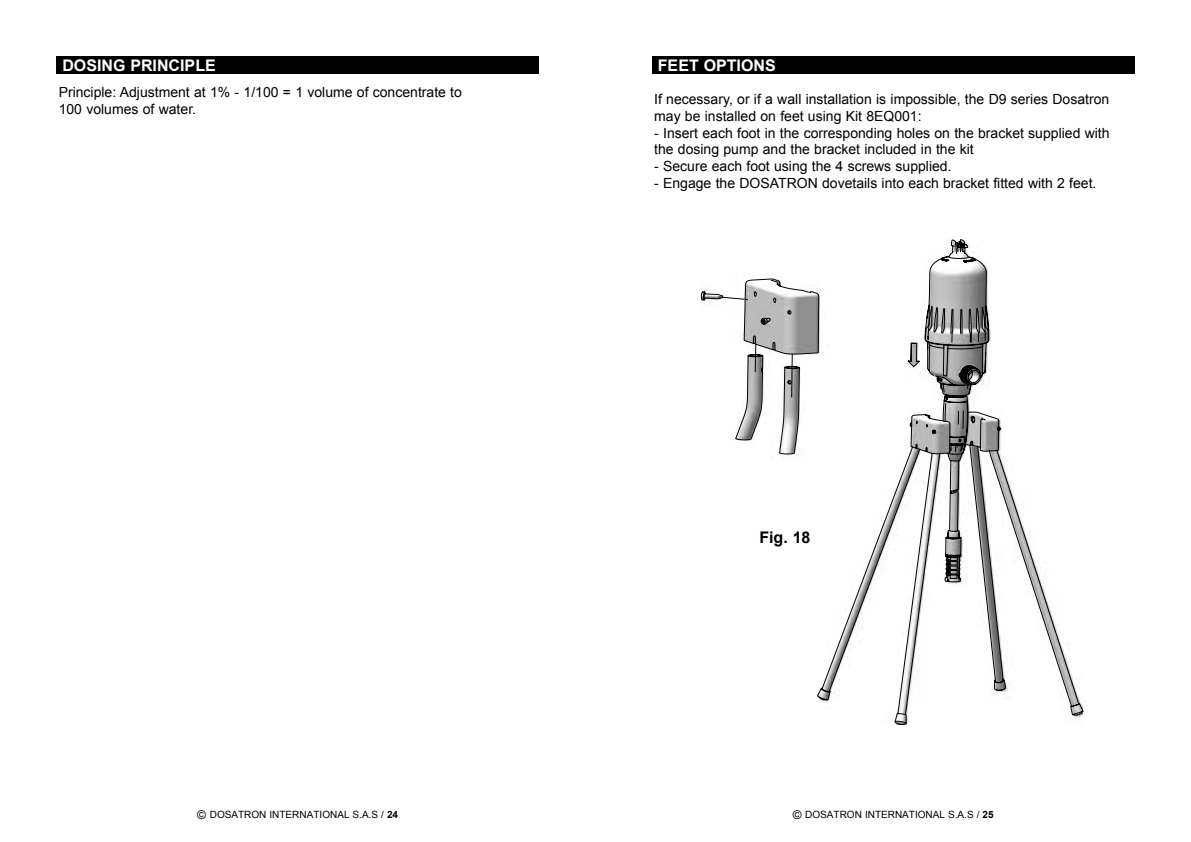
<style>
.page{position:relative;width:1191px;height:842px;background:#fff}
.page>*{position:absolute;margin:0;border:0;box-sizing:border-box;transform-origin:0 0}
.t1{font:700 16px "Arial";color:#fff}
.t2{font:700 16px "Arial";color:#000}
.t3{font:14px/16.8px "Arial";color:#000}
.t4{font:10px "Arial";color:#000}
.s1{font-size:12px}
.s2{font-weight:700}
</style>
<div class="page">
<svg style="left:701px;top:266px;width:382px;height:459px"></svg>
<svg style="left:908px;top:239px;width:81px;height:342px"></svg>
<svg style="left:718px;top:297px;width:29px;height:3px"></svg>
<svg style="left:755px;top:344px;width:1px;height:28px"></svg>
<svg style="left:791px;top:354px;width:1px;height:43px"></svg>
<div style="left:57px;top:57px;width:482px;height:17px;background:#000"></div>
<div style="left:652px;top:57px;width:482px;height:17px;background:#000"></div>
<p class="t1" style="left:62px;top:55px;width:155px">DOSING PRINCIPLE</p>
<p class="t1" style="left:658px;top:55px;width:119px">FEET OPTIONS</p>
<p class="t3" style="left:59px;top:84px;width:405px">Principle: Adjustment at 1% - 1/100 = 1 volume of concentrate to<br>100 volumes of water.</p>
<p class="t3" style="left:654px;top:91px;width:456px">If necessary, or if a wall installation is impossible, the D9 series Dosatron may be installed on feet using Kit 8EQ001:</p>
<p class="t3" style="left:654px;top:124px;width:457px">- Insert each foot in the corresponding holes on the bracket supplied with the dosing pump and the bracket included in the kit</p>
<p class="t3" style="left:654px;top:158px;width:299px">- Secure each foot using the 4 screws supplied.</p>
<p class="t3" style="left:654px;top:175px;width:444px">- Engage the DOSATRON dovetails into each bracket fitted with 2 feet.</p>
<p class="t2" style="left:759px;top:527px;width:53px">Fig. 18</p>
<p class="t4" style="left:197px;top:808px;width:202px"><span class="s1">©</span> DOSATRON INTERNATIONAL S.A.S / <span class="s2">24</span></p>
<p class="t4" style="left:792px;top:808px;width:202px"><span class="s1">©</span> DOSATRON INTERNATIONAL S.A.S / <span class="s2">25</span></p>
</div>
